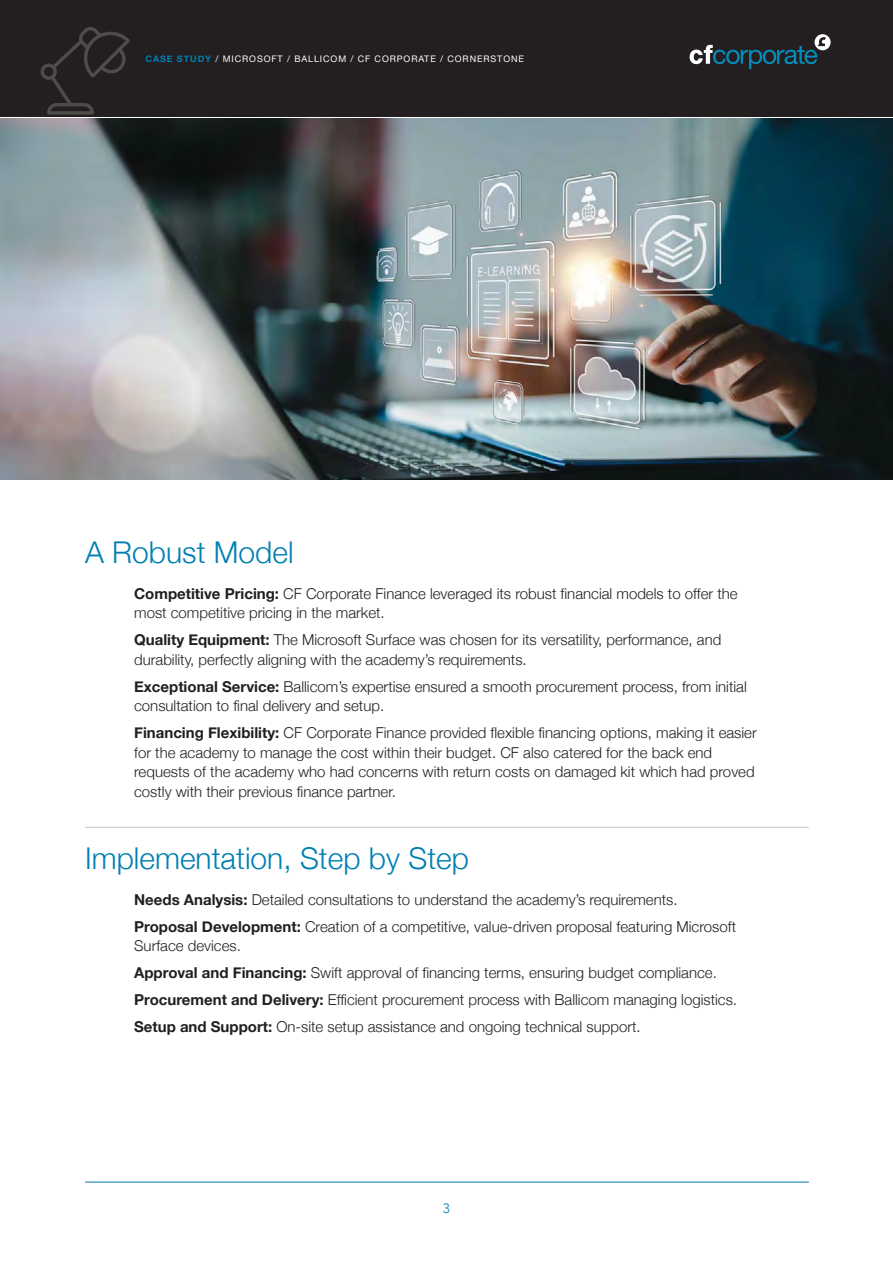
<style>
.page{position:relative;width:893px;height:1263px;background:#fff}
.page>*{position:absolute;margin:0;border:0;box-sizing:border-box;transform-origin:0 0}
.t1{font:300 30px "Helvetica Neue";color:#007fb3}
.t2{font:300 15px/19.5px "Helvetica Neue";color:#231f20}
.t3{font:300 13.5px "Avenir";color:#007fb3}
.t4{font:9px "Helvetica Neue";letter-spacing:.1em;color:#fff}
.s1{font-weight:700;color:#007fb3}
.s2{font-weight:700}
</style>
<div class="page">
<hr style="left:85px;top:1182px;width:724px;height:1px;background:#007fb3">
<hr style="left:85px;top:827px;width:724px;height:1px;background:#c5c6c8">
<div style="left:0;top:0;width:893px;height:117px;background:#231f20"></div>
<svg style="left:690px;top:34px;width:141px;height:35px"></svg>
<svg style="left:41px;top:27px;width:89px;height:88px"></svg>
<img style="left:0;top:118px;width:893px;height:362px">
<p class="t4" style="left:145px;top:53px;width:380px"><span class="s1">CASE STUDY</span> / MICROSOFT / BALLICOM / CF CORPORATE / CORNERSTONE</p>
<p class="t1" style="left:85px;top:534px;width:210px">A Robust Model</p>
<p class="t2" style="left:134px;top:583px;width:605px"><span class="s2">Competitive Pricing:</span> CF Corporate Finance leveraged its robust financial models to offer the most competitive pricing in the market.</p>
<p class="t2" style="left:134px;top:630px;width:589px"><span class="s2">Quality Equipment:</span> The Microsoft Surface was chosen for its versatility, performance, and durability, perfectly aligning with the academy’s requirements.</p>
<p class="t2" style="left:134px;top:676px;width:614px"><span class="s2">Exceptional Service:</span> Ballicom’s expertise ensured a smooth procurement process, from initial consultation to final delivery and setup.</p>
<p class="t2" style="left:134px;top:723px;width:624px"><span class="s2">Financing Flexibility:</span> CF Corporate Finance provided flexible financing options, making it easier for the academy to manage the cost within their budget. CF also catered for the back end requests of the academy who had concerns with return costs on damaged kit which had proved costly with their previous finance partner.</p>
<p class="t1" style="left:85px;top:839px;width:385px">Implementation, Step by Step</p>
<p class="t2" style="left:134px;top:889px;width:545px"><span class="s2">Needs Analysis:</span> Detailed consultations to understand the academy’s requirements.</p>
<p class="t2" style="left:134px;top:916px;width:603px"><span class="s2">Proposal Development:</span> Creation of a competitive, value-driven proposal featuring Microsoft<br>Surface devices.</p>
<p class="t2" style="left:134px;top:963px;width:584px"><span class="s2">Approval and Financing:</span> Swift approval of financing terms, ensuring budget compliance.</p>
<p class="t2" style="left:134px;top:990px;width:604px"><span class="s2">Procurement and Delivery:</span> Efficient procurement process with Ballicom managing logistics.</p>
<p class="t2" style="left:134px;top:1017px;width:508px"><span class="s2">Setup and Support:</span> On-site setup assistance and ongoing technical support.</p>
<p class="t3" style="left:443px;top:1200px;width:9px">3</p>
</div>
